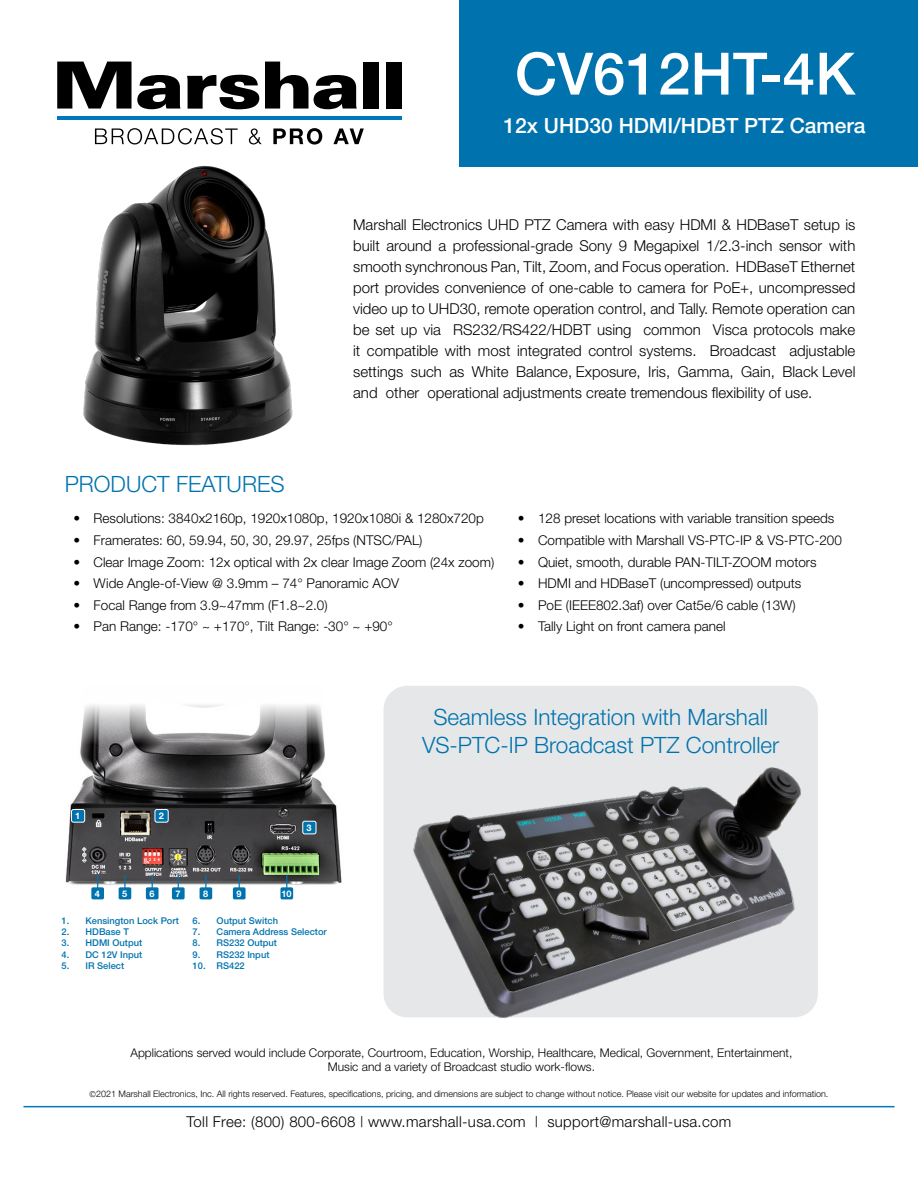
<style>
.page{position:relative;width:918px;height:1188px;background:#fff}
.page>*{position:absolute;margin:0;border:0;box-sizing:border-box;transform-origin:0 0}
.t1{font:500 58.5px "Helvetica Neue";color:#fff}
.t2{font:300 22.5px/28.5px "Helvetica Neue";color:#0073ae;text-align:center}
.t3{font:500 21px "Helvetica Neue";color:#fff}
.t4{font:300 15px/21px "Helvetica Neue";color:#000;text-align:justify}
.t5{font:300 15px "Helvetica Neue";letter-spacing:.02em;color:#000}
.t6{font:300 13.5px "Helvetica Neue";color:#000}
.t7{font:300 12px/14.4px "Helvetica Neue";color:#000;text-align:center}
.t8{font:500 9.3px "Helvetica Neue";color:#0073ae}
.t9{font:700 9.15px "Helvetica Neue";color:#fff}
.t10{font:300 9px "Helvetica Neue";color:#000}
.s1{font-family:"Akzelerat Condensed Normal";font-weight:400}
</style>
<div class="page">
<svg style="left:57px;top:62px;width:124px;height:47px"></svg>
<svg style="left:187px;top:75px;width:72px;height:34px"></svg>
<svg style="left:265px;top:62px;width:43px;height:47px"></svg>
<svg style="left:314px;top:75px;width:43px;height:34px"></svg>
<div style="left:364px;top:62px;width:15px;height:47px;background:#000"></div>
<div style="left:386px;top:62px;width:16px;height:47px;background:#000"></div>
<hr style="left:57px;top:116px;width:345px;height:4px;background:#0078b9">
<svg style="left:95px;top:128px;width:143px;height:16px"></svg>
<svg style="left:249px;top:128px;width:13px;height:16px"></svg>
<svg style="left:273px;top:128px;width:49px;height:17px"></svg>
<svg style="left:333px;top:128px;width:31px;height:16px"></svg>
<hr style="left:23px;top:1106px;width:872px;height:1px;background:#0078b9">
<div style="left:384px;top:686px;width:434px;height:331px;background:#e6e7e8;border-radius:24px"></div>
<div style="left:459px;top:0;width:459px;height:166px;background:#0073ae"></div>
<img style="left:83px;top:165px;width:210px;height:281px">
<img style="left:65px;top:704px;width:277px;height:186px">
<div style="left:71px;top:810px;width:14px;height:12px;background:#0073ae;border-radius:2px"></div>
<div style="left:71px;top:809px;width:14px;height:13px;border:1px solid #fff;border-radius:2px"></div>
<div style="left:155px;top:810px;width:13px;height:12px;background:#0073ae;border-radius:2px"></div>
<div style="left:155px;top:809px;width:14px;height:13px;border:1px solid #fff;border-radius:2px"></div>
<div style="left:91px;top:887px;width:13px;height:12px;background:#0073ae;border-radius:2px"></div>
<div style="left:119px;top:887px;width:12px;height:12px;background:#0073ae;border-radius:2px"></div>
<div style="left:146px;top:887px;width:13px;height:12px;background:#0073ae;border-radius:2px"></div>
<div style="left:172px;top:887px;width:13px;height:12px;background:#0073ae;border-radius:2px"></div>
<div style="left:200px;top:887px;width:12px;height:12px;background:#0073ae;border-radius:2px"></div>
<div style="left:233px;top:887px;width:13px;height:12px;background:#0073ae;border-radius:2px"></div>
<div style="left:280px;top:887px;width:13px;height:12px;background:#0073ae;border-radius:2px"></div>
<div style="left:303px;top:821px;width:13px;height:13px;background:#0073ae;border-radius:2px"></div>
<div style="left:302px;top:821px;width:14px;height:13px;border:1px solid #fff;border-radius:2px"></div>
<svg style="left:97px;top:875px;width:1px;height:12px"></svg>
<svg style="left:124px;top:875px;width:2px;height:13px"></svg>
<svg style="left:152px;top:875px;width:1px;height:13px"></svg>
<svg style="left:178px;top:875px;width:1px;height:13px"></svg>
<svg style="left:205px;top:875px;width:1px;height:13px"></svg>
<svg style="left:239px;top:875px;width:1px;height:13px"></svg>
<svg style="left:286px;top:875px;width:1px;height:13px"></svg>
<img style="left:384px;top:698px;width:434px;height:321px">
<h1 class="t1" style="left:515px;top:39px;width:342px">CV612HT-4K</h1>
<h3 class="t3" style="left:504px;top:113px;width:364px">12x UHD30 HDMI/HDBT PTZ Camera</h3>
<h2 class="t2" style="left:65px;top:470px;width:221px">PRODUCT FEATURES</h2>
<p class="t4" style="left:353px;top:214px;width:504px">Marshall Electronics UHD PTZ Camera with easy HDMI &amp; HDBaseT setup is built around a professional-grade Sony 9 Megapixel 1/2.3-inch sensor with smooth synchronous Pan, Tilt, Zoom, and Focus operation. HDBaseT Ethernet port provides convenience of one-cable to camera for PoE+, uncompressed video up to UHD30, remote operation control, and Tally. Remote operation can be set up via RS232/RS422/HDBT using common Visca protocols make it compatible with most integrated control systems. Broadcast adjustable settings such as White Balance, Exposure, Iris, Gamma, Gain, Black Level and other operational adjustments create tremendous flexibility of use.</p>
<p class="t6" style="left:73px;top:510px;width:412px">• Resolutions: 3840x2160p, 1920x1080p, 1920x1080i &amp; 1280x720p</p>
<p class="t6" style="left:73px;top:532px;width:351px">• Framerates: 60, 59.94, 50, 30, 29.97, 25fps (NTSC/PAL)</p>
<p class="t6" style="left:73px;top:553px;width:422px">• Clear Image Zoom: 12x optical with 2x clear Image Zoom (24x zoom)</p>
<p class="t6" style="left:73px;top:575px;width:327px">• Wide Angle-of-View @ 3.9mm – 74° Panoramic AOV</p>
<p class="t6" style="left:73px;top:597px;width:256px">• Focal Range from 3.9~47mm (F1.8~2.0)</p>
<p class="t6" style="left:73px;top:618px;width:321px">• Pan Range: -170° ~ +170°, Tilt Range: -30° ~ +90°</p>
<p class="t6" style="left:518px;top:510px;width:318px">• 128 preset locations with variable transition speeds</p>
<p class="t6" style="left:518px;top:532px;width:326px">• Compatible with Marshall VS-PTC-IP &amp; VS-PTC-200</p>
<p class="t6" style="left:518px;top:553px;width:300px">• Quiet, smooth, durable PAN-TILT-ZOOM motors</p>
<p class="t6" style="left:518px;top:575px;width:285px">• HDMI and HDBaseT (uncompressed) outputs</p>
<p class="t6" style="left:518px;top:597px;width:279px">• PoE (IEEE802.3af) over Cat5e/6 cable (13W)</p>
<p class="t6" style="left:518px;top:618px;width:209px">• Tally Light on front camera panel</p>
<p class="t9" style="left:75px;top:810px;width:7px">1</p>
<p class="t9" style="left:159px;top:810px;width:7px">2</p>
<p class="t9" style="left:307px;top:822px;width:7px">3</p>
<p class="t9" style="left:95px;top:888px;width:7px">4</p>
<p class="t9" style="left:122px;top:888px;width:7px">5</p>
<p class="t9" style="left:149px;top:888px;width:7px">6</p>
<p class="t9" style="left:175px;top:888px;width:7px">7</p>
<p class="t9" style="left:203px;top:888px;width:7px">8</p>
<p class="t9" style="left:236px;top:888px;width:7px">9</p>
<p class="t9" style="left:281px;top:888px;width:12px">10</p>
<p class="t8" style="left:62px;top:915px;width:119px">1. Kensington Lock Port</p>
<p class="t8" style="left:62px;top:926px;width:69px">2. HDBase T</p>
<p class="t8" style="left:62px;top:938px;width:82px">3. HDMI Output</p>
<p class="t8" style="left:62px;top:949px;width:82px">4. DC 12V Input</p>
<p class="t8" style="left:62px;top:960px;width:64px">5. IR Select</p>
<p class="t8" style="left:193px;top:915px;width:87px">6. Output Switch</p>
<p class="t8" style="left:193px;top:926px;width:136px">7. Camera Address Selector</p>
<p class="t8" style="left:193px;top:938px;width:86px">8. RS232 Output</p>
<p class="t8" style="left:193px;top:949px;width:78px">9. RS232 Input</p>
<p class="t8" style="left:193px;top:960px;width:54px">10. RS422</p>
<h2 class="t2" style="left:422px;top:702px;width:359px">Seamless Integration with Marshall<br>VS-PTC-IP Broadcast PTZ Controller</h2>
<p class="t7" style="left:130px;top:1045px;width:663px">Applications served would include Corporate, Courtroom, Education, Worship, Healthcare, Medical, Government, Entertainment,<br>Music and a variety of Broadcast studio work-flows.</p>
<p class="t10" style="left:90px;top:1088px;width:740px"><span class="s1">©</span>2021 Marshall Electronics, Inc. All rights reserved. Features, specifications, pricing, and dimensions are subject to change without notice. Please visit our website for updates and information.</p>
<p class="t5" style="left:187px;top:1113px;width:546px">Toll Free: (800) 800-6608 | www.marshall-usa.com | support@marshall-usa.com</p>
</div>
